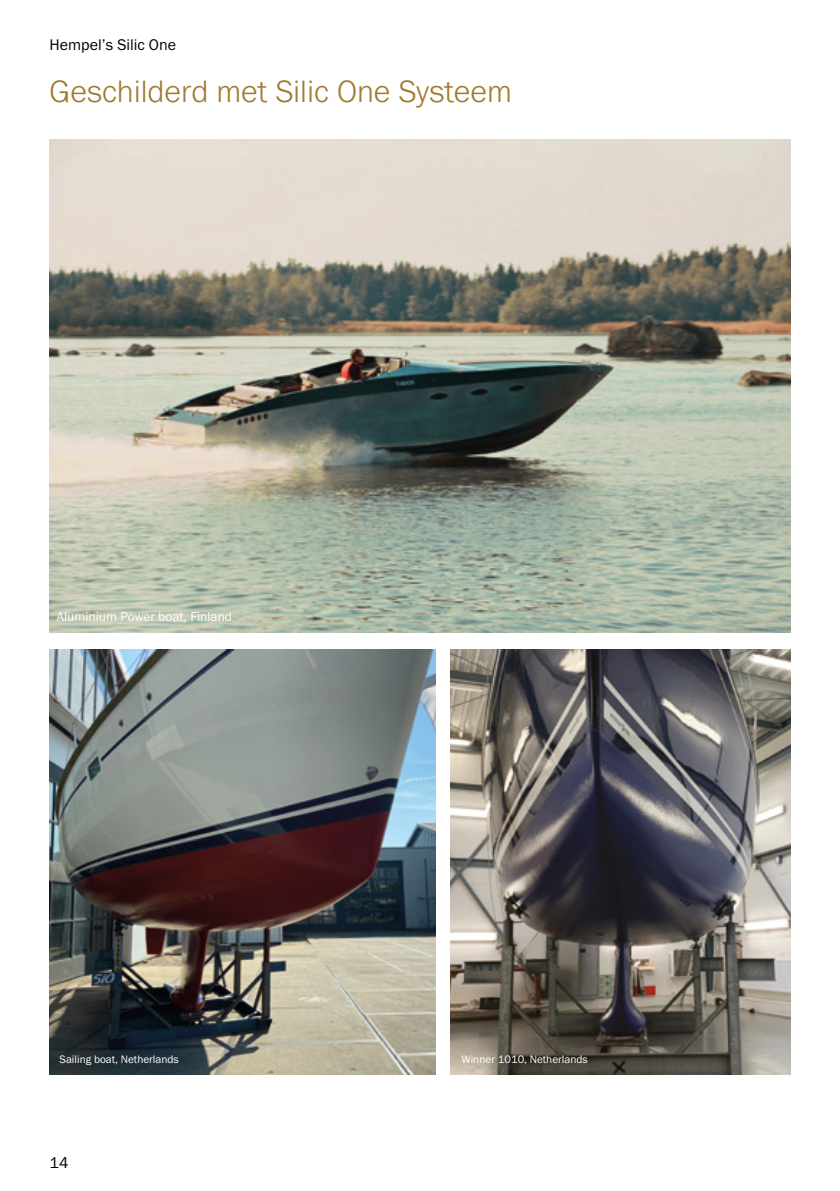
<style>
.page{position:relative;width:840px;height:1191px;background:#fff}
.page>*{position:absolute;margin:0;border:0;box-sizing:border-box;transform-origin:0 0}
.t1{font:300 32px "Franklin Gothic URW";color:#a07a30}
.t2{font:16px "Franklin Gothic URW Boo";color:#000}
.t3{font:13.4px "Franklin Gothic URW Boo";color:#fff}
.t4{font:11.2px "Franklin Gothic URW Boo";color:#fff}
</style>
<div class="page">
<img style="left:50px;top:139px;width:739px;height:493px">
<img style="left:50px;top:649px;width:385px;height:425px">
<img style="left:450px;top:649px;width:339px;height:425px">
<h2 class="t2" style="left:50px;top:34px;width:128px">Hempel’s Silic One</h2>
<h1 class="t1" style="left:50px;top:72px;width:463px">Geschilderd met Silic One Systeem</h1>
<p class="t3" style="left:57px;top:608px;width:177px">Aluminium Power boat, Finland</p>
<p class="t4" style="left:60px;top:1052px;width:121px">Sailing boat, Netherlands</p>
<p class="t4" style="left:461px;top:1052px;width:127px">Winner 1010, Netherlands</p>
<h2 class="t2" style="left:50px;top:1152px;width:20px">14</h2>
</div>
